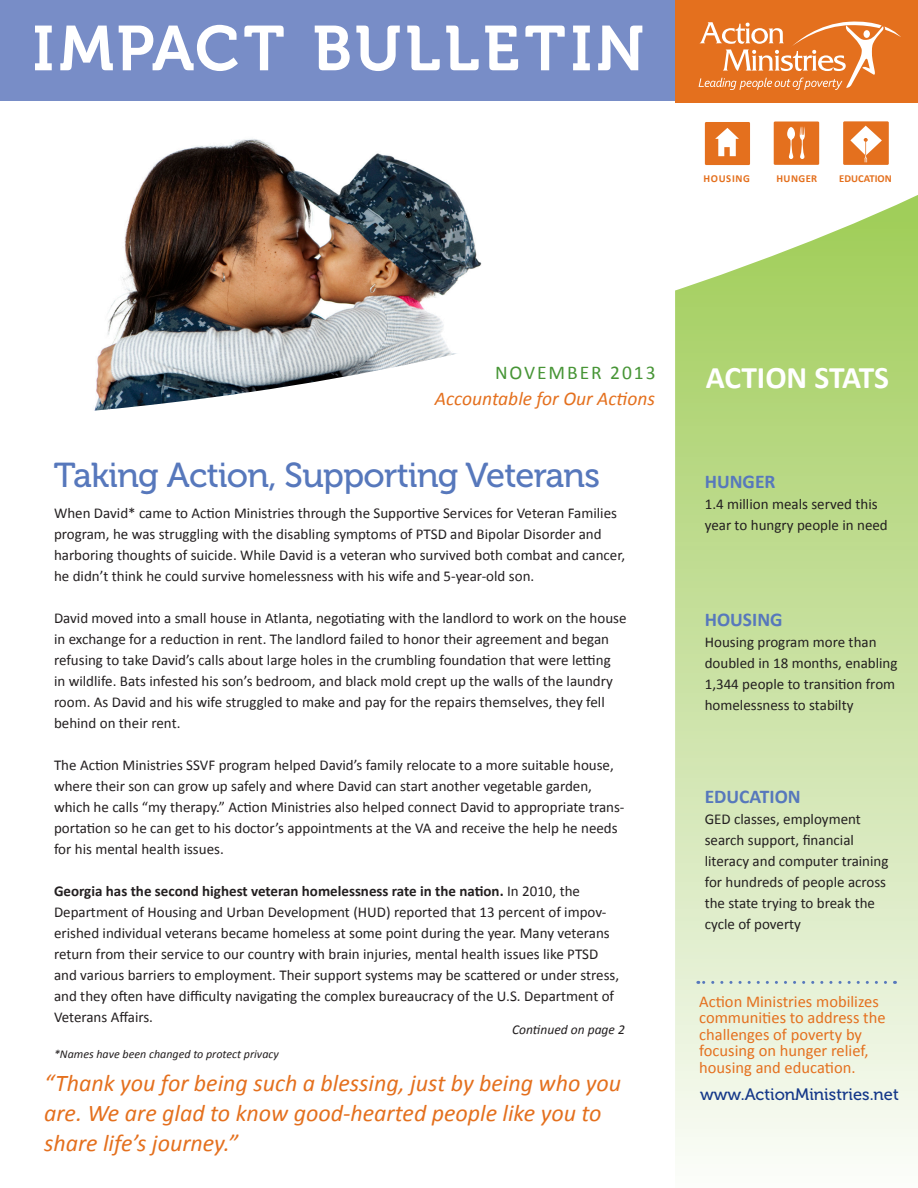
<style>
.page{position:relative;width:918px;height:1188px;background:#fff}
.page>*{position:absolute;margin:0;border:0;box-sizing:border-box;transform-origin:0 0}
.t1{font:63px "Museo 700";letter-spacing:.06em;color:#fff}
.t2{font:34.5px "Museo 500";letter-spacing:-.02em;color:#5778bc}
.t3{font:700 31.5px "Calibri";letter-spacing:-.005em;color:#fff}
.t4{font:italic 24px/30px "Calibri";color:#e4701e}
.t5{font:italic 19.5px "Calibri";color:#e4701e}
.t6{font:700 19.5px "Calibri";color:#5778bc}
.t7{font:19.5px "Calibri";letter-spacing:.1em;color:#479536}
.t8{font:16.5px/16.5px "Calibri";color:#e4701e}
.t9{font:16.5px "Museo 500";color:#153889}
.t10{font:15px/21px "Calibri";color:#231f20}
.t11{font:italic 13.5px "Calibri";color:#231f20}
.t12{font:italic 12px "Calibri";color:#231f20}
.t13{font:700 10.65px "Calibri";color:#e4701e}
.t14{font:700 10.65px "Calibri";letter-spacing:.06em;color:#e4701e}
.t15{font:700 10.65px "Calibri";letter-spacing:.04em;color:#e4701e}
.s1{font-weight:700}
</style>
<div class="page">
<img style="left:94px;top:139px;width:388px;height:272px">
<svg style="left:675px;top:195px;width:243px;height:961px;background:#cfe4ac"></svg>
<div style="left:0;top:0;width:681px;height:101px;background:#788dc7"></div>
<div style="left:675px;top:0;width:243px;height:102px;background:#e4701e"></div>
<svg style="left:699px;top:21px;width:202px;height:69px"></svg>
<div style="left:705px;top:122px;width:45px;height:43px;background:#e4701e"></div>
<svg style="left:715px;top:128px;width:24px;height:28px"></svg>
<div style="left:774px;top:122px;width:45px;height:43px;background:#e4701e"></div>
<svg style="left:787px;top:126px;width:18px;height:33px"></svg>
<svg style="left:843px;top:121px;width:46px;height:44px;fill:#e4701e"></svg>
<svg style="left:864px;top:138px;width:4px;height:4px"></svg>
<svg style="left:864px;top:155px;width:3px;height:7px"></svg>
<svg style="left:698px;top:981px;width:188px;height:3px"></svg>
<p class="t1" style="left:33px;top:13px;width:613px">IMPACT BULLETIN</p>
<p class="t14" style="left:703px;top:172px;width:48px">HOUSING</p>
<p class="t15" style="left:776px;top:172px;width:42px">HUNGER</p>
<p class="t13" style="left:839px;top:172px;width:54px">EDUCATION</p>
<p class="t7" style="left:495px;top:360px;width:162px">NOVEMBER 2013</p>
<p class="t5" style="left:435px;top:385px;width:222px">Accountable for Our Actions</p>
<p class="t2" style="left:54px;top:456px;width:548px">Taking Action, Supporting Veterans</p>
<p class="t10" style="left:54px;top:503px;width:573px">When David* came to Action Ministries through the Supportive Services for Veteran Families program, he was struggling with the disabling symptoms of PTSD and Bipolar Disorder and harboring thoughts of suicide. While David is a veteran who survived both combat and cancer, he didn’t think he could survive homelessness with his wife and 5-year-old son.</p>
<p class="t10" style="left:54px;top:608px;width:574px">David moved into a small house in Atlanta, negotiating with the landlord to work on the house in exchange for a reduction in rent. The landlord failed to honor their agreement and began refusing to take David’s calls about large holes in the crumbling foundation that were letting<br>in wildlife. Bats infested his son’s bedroom, and black mold crept up the walls of the laundry room. As David and his wife struggled to make and pay for the repairs themselves, they fell behind on their rent.</p>
<p class="t10" style="left:54px;top:755px;width:572px">The Action Ministries SSVF program helped David’s family relocate to a more suitable house, where their son can grow up safely and where David can start another vegetable garden, which he calls “my therapy.” Action Ministries also helped connect David to appropriate trans&shy;portation so he can get to his doctor’s appointments at the VA and receive the help he needs for his mental health issues.</p>
<p class="t10" style="left:54px;top:881px;width:567px"><span class="s1">Georgia has the second highest veteran homelessness rate in the nation.</span> In 2010, the Department of Housing and Urban Development (HUD) reported that 13 percent of impov&shy;erished individual veterans became homeless at some point during the year. Many veterans return from their service to our country with brain injuries, mental health issues like PTSD and various barriers to employment. Their support systems may be scattered or under stress, and they often have difficulty navigating the complex bureaucracy of the U.S. Department of Veterans Affairs.</p>
<p class="t12" style="left:54px;top:1046px;width:226px">*Names have been changed to protect privacy</p>
<p class="t11" style="left:512px;top:1021px;width:114px">Continued on page 2</p>
<p class="t4" style="left:44px;top:1067px;width:579px">“Thank you for being such a blessing, just by being who you are. We are glad to know good-hearted people like you to share life’s journey.”</p>
<p class="t3" style="left:706px;top:358px;width:185px">ACTION STATS</p>
<p class="t6" style="left:705px;top:469px;width:72px">HUNGER</p>
<p class="t10" style="left:705px;top:494px;width:185px">1.4 million meals served this year to hungry people in need</p>
<p class="t6" style="left:705px;top:607px;width:79px">HOUSING</p>
<p class="t10" style="left:705px;top:632px;width:194px">Housing program more than doubled in 18 months, enabling<br>1,344 people to transition from homelessness to stabilty</p>
<p class="t6" style="left:705px;top:784px;width:98px">EDUCATION</p>
<p class="t10" style="left:705px;top:809px;width:185px">GED classes, employment search support, financial literacy and computer training for hundreds of people across the state trying to break the cycle of poverty</p>
<p class="t8" style="left:699px;top:993px;width:188px">Action Ministries mobilizes communities to address the challenges of poverty by focusing on hunger relief, housing and education.</p>
<p class="t9" style="left:700px;top:1085px;width:200px">www.ActionMinistries.net</p>
</div>
